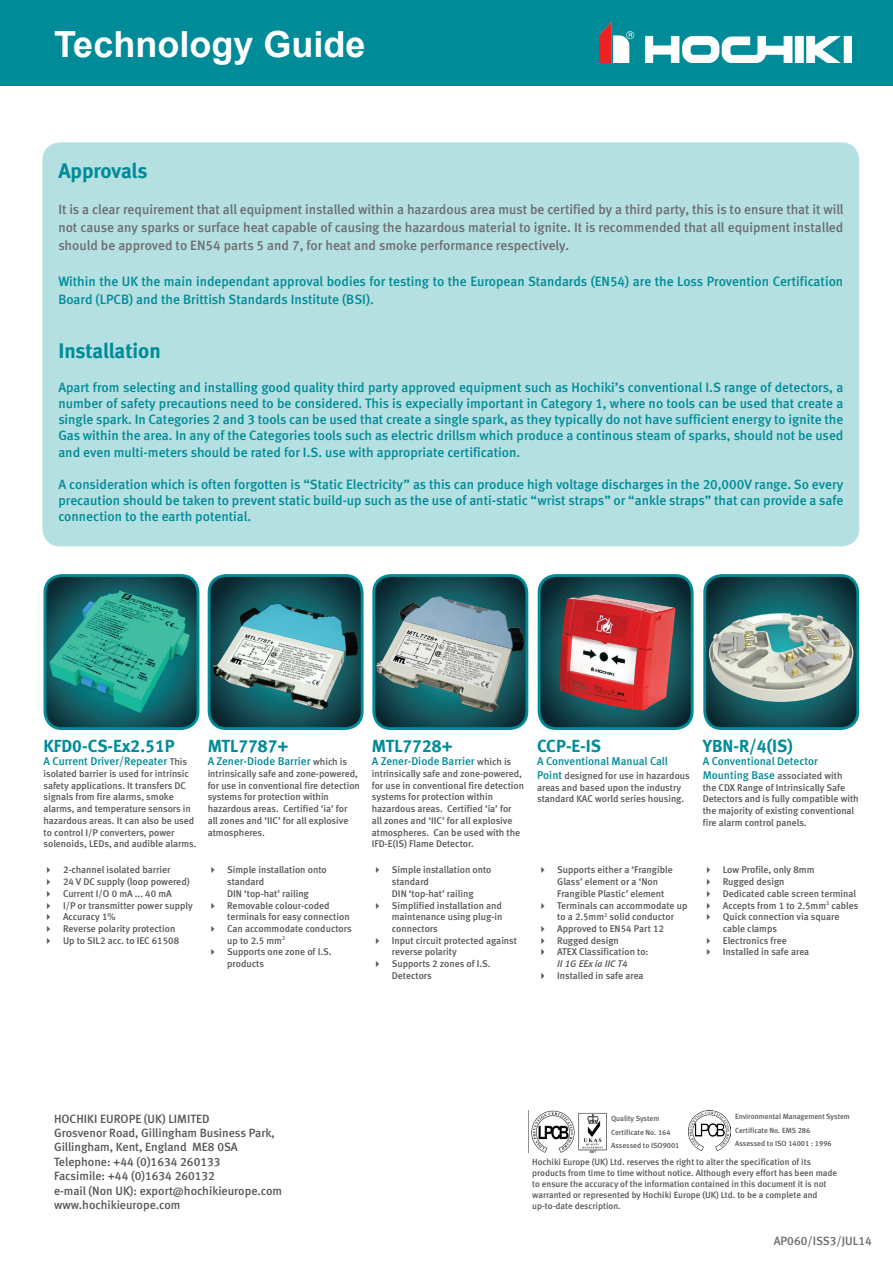
<style>
.page{position:relative;width:893px;height:1263px;background:#fff}
.page>*{position:absolute;margin:0;border:0;box-sizing:border-box;transform-origin:0 0}
.t1{font:700 36px "Arial";color:#fff}
.t2{font:21px "Meta Bold CE Lf";letter-spacing:-.005em;color:#008b98}
.t3{font:17.55px "Meta Bold CE Lf";color:#008b98}
.t4{font:13.5px/16.2px "Meta Medium CELF";color:#008b98;text-align:justify}
.t5{font:13.5px/18px "Meta Medium CELF";color:#6c6d70;text-align:justify}
.t6{font:12px/14.4px "Meta Medium CELF";color:#57585a}
.t7{font:12px "Meta Medium CELF";color:#6c6d70}
.t8{font:11.25px "Meta Medium CELF";color:#008b98}
.t9{font:9.75px/11.7px "Meta Medium CELF";color:#57585a}
.t10{font:italic 9.75px "Meta Medium LF";color:#57585a}
.t11{font:9px/10.8px "Meta Medium CELF";color:#57585a}
.t12{font:7.5px/13.5px "Meta Medium CELF";color:#57585a}
.s1{font-size:9.75px;color:#57585a}
.s2{font-size:11.25px;color:#008b98}
</style>
<div class="page">
<div style="left:0;top:0;width:893px;height:85px;background:#008b98"></div>
<img style="left:599px;top:21px;width:252px;height:42px">
<img style="left:531px;top:1110px;width:76px;height:43px">
<img style="left:688px;top:1110px;width:42px;height:41px">
<div style="left:42px;top:142px;width:817px;height:404px;background:#b5e0e1;border-radius:18px"></div>
<img style="left:45px;top:575px;width:153px;height:153px">
<div style="left:44px;top:574px;width:155px;height:156px;border:3px solid #008b98;border-radius:17px"></div>
<img style="left:209px;top:577px;width:151px;height:151px">
<div style="left:208px;top:574px;width:156px;height:156px;border:3px solid #008b98;border-radius:17px"></div>
<img style="left:376px;top:575px;width:151px;height:152px">
<div style="left:372px;top:574px;width:156px;height:156px;border:3px solid #008b98;border-radius:17px"></div>
<img style="left:539px;top:577px;width:151px;height:151px">
<div style="left:538px;top:574px;width:156px;height:156px;border:3px solid #008b98;border-radius:17px"></div>
<img style="left:707px;top:575px;width:151px;height:152px">
<div style="left:703px;top:574px;width:156px;height:156px;border:3px solid #008b98;border-radius:17px"></div>
<h1 class="t1" style="left:54px;top:20px;width:313px">Technology Guide</h1>
<h2 class="t2" style="left:58px;top:157px;width:91px">Approvals</h2>
<p class="t5" style="left:58px;top:200px;width:787px">It is a clear requirement that all equipment installed within a hazardous area must be certified by a third party, this is to ensure that it will not cause any sparks or surface heat capable of causing the hazardous material to ignite. It is recommended that all equipment installed should be approved to EN54 parts 5 and 7, for heat and smoke performance respectively.</p>
<h3 class="t4" style="left:58px;top:272px;width:786px;line-height:18px">Within the UK the main independant approval bodies for testing to the European Standards (EN54) are the Loss Provention Certification<br>Board (LPCB) and the Brittish Standards Institute (BSI).</h3>
<h2 class="t2" style="left:58px;top:337px;width:104px">Installation</h2>
<p class="t4" style="left:58px;top:379px;width:787px">Apart from selecting and installing good quality third party approved equipment such as Hochiki’s conventional I.S range of detectors, a number of safety precautions need to be considered. This is expecially important in Category 1, where no tools can be used that create a single spark. In Categories 2 and 3 tools can be used that create a single spark, as they typically do not have sufficient energy to ignite the Gas within the area. In any of the Categories tools such as electric drillsm which produce a continous steam of sparks, should not be used and even multi-meters should be rated for I.S. use with appropriate certification.</p>
<p class="t4" style="left:58px;top:476px;width:787px">A consideration which is often forgotten is “Static Electricity” as this can produce high voltage discharges in the 20,000V range. So every precaution should be taken to prevent static build-up such as the use of anti-static “wrist straps” or “ankle straps” that can provide a safe connection to the earth potential.</p>
<h3 class="t3" style="left:44px;top:735px;width:133px">KFD0-CS-Ex2.51P</h3>
<p class="t8" style="left:44px;top:754px;width:145px">A Current Driver/Repeater <span class="s1">This</span></p>
<p class="t9" style="left:44px;top:768px;width:154px">isolated barrier is used for intrinsic safety applications. It transfers DC signals from fire alarms, smoke alarms, and temperature sensors in hazardous areas. It can also be used to control I/P converters, power solenoids, LEDs, and audible alarms.</p>
<p class="t9" style="left:44px;top:864px;width:128px">✔ 2-channel isolated barrier</p>
<p class="t9" style="left:44px;top:876px;width:148px">✔ 24 V DC supply (loop powered)</p>
<p class="t9" style="left:44px;top:888px;width:130px">✔ Current I/O 0 mA ... 40 mA</p>
<p class="t9" style="left:44px;top:899px;width:151px">✔ I/P or transmitter power supply</p>
<p class="t9" style="left:44px;top:911px;width:74px">✔ Accuracy 1%</p>
<p class="t9" style="left:44px;top:923px;width:133px">✔ Reverse polarity protection</p>
<p class="t9" style="left:44px;top:934px;width:137px">✔ Up to SIL2 acc. to IEC 61508</p>
<h3 class="t3" style="left:208px;top:735px;width:82px">MTL7787+</h3>
<p class="t8" style="left:208px;top:754px;width:141px">A Zener-Diode Barrier <span class="s1">which is</span></p>
<p class="t9" style="left:208px;top:768px;width:154px">intrinsically safe and zone-powered, for use in conventional fire detection systems for protection within hazardous areas. Certified ‘ia’ for all zones and ‘IIC’ for all explosive atmospheres.</p>
<p class="t9" style="left:227px;top:864px;width:101px;text-indent:-20px">✔ Simple installation onto standard<br>DIN ‘top-hat’ railing</p>
<p class="t9" style="left:227px;top:899px;width:124px;text-indent:-20px">✔ Removable colour-coded terminals for easy connection</p>
<p class="t9" style="left:227px;top:923px;width:126px;text-indent:-20px">✔ Can accommodate conductors up to 2.5 mm<sup>2</sup></p>
<p class="t9" style="left:227px;top:946px;width:106px;text-indent:-20px">✔ Supports one zone of I.S. products</p>
<h3 class="t3" style="left:372px;top:735px;width:82px">MTL7728+</h3>
<p class="t8" style="left:372px;top:754px;width:141px">A Zener-Diode Barrier <span class="s1">which is</span></p>
<p class="t9" style="left:372px;top:768px;width:154px">intrinsically safe and zone-powered, for use in conventional fire detection systems for protection within hazardous areas. Certified ‘ia’ for all zones and ‘IIC’ for all explosive atmospheres. Can be used with the IFD-E(IS) Flame Detector.</p>
<p class="t9" style="left:392px;top:864px;width:101px;text-indent:-20px">✔ Simple installation onto standard<br>DIN ‘top-hat’ railing</p>
<p class="t9" style="left:392px;top:899px;width:112px;text-align:justify;text-indent:-20px">✔ Simplified installation and maintenance using plug-in connectors</p>
<p class="t9" style="left:392px;top:934px;width:127px;text-indent:-20px">✔ Input circuit protected against reverse polarity</p>
<p class="t9" style="left:392px;top:958px;width:100px;text-indent:-20px">✔ Supports 2 zones of I.S.<br>Detectors</p>
<h3 class="t3" style="left:537px;top:735px;width:65px">CCP-E-IS</h3>
<p class="t8" style="left:537px;top:754px;width:132px">A Conventional Manual Call</p>
<p class="t9" style="left:537px;top:770px;width:154px"><span class="s2">Point</span> designed for use in hazardous areas and based upon the industry standard KAC world series housing.</p>
<p class="t9" style="left:557px;top:864px;width:117px;text-indent:-20px">✔ Supports either a ‘Frangible<br>Glass’ element or a ‘Non<br>Frangible Plastic’ element</p>
<p class="t9" style="left:557px;top:899px;width:132px;text-indent:-20px">✔ Terminals can accommodate up to a 2.5mm<sup>2</sup> solid conductor</p>
<p class="t9" style="left:538px;top:923px;width:128px">✔ Approved to EN54 Part 12</p>
<p class="t9" style="left:538px;top:934px;width:83px">✔ Rugged design</p>
<p class="t9" style="left:538px;top:946px;width:112px">✔ ATEX Classification to:</p>
<p class="t10" style="left:557px;top:958px;width:72px">II 1G EEx ia IIC T4</p>
<p class="t9" style="left:538px;top:970px;width:107px">✔ Installed in safe area</p>
<h3 class="t3" style="left:703px;top:735px;width:92px">YBN-R/4(IS)</h3>
<p class="t8" style="left:703px;top:754px;width:117px">A Conventional Detector</p>
<p class="t9" style="left:703px;top:770px;width:157px"><span class="s2">Mounting Base</span> associated with<br>the CDX Range of Intrinsically Safe Detectors and is fully compatible with the majority of existing conventional fire alarm control panels.</p>
<p class="t9" style="left:703px;top:864px;width:113px">✔ Low Profile, only 8mm</p>
<p class="t9" style="left:703px;top:876px;width:83px">✔ Rugged design</p>
<p class="t9" style="left:703px;top:888px;width:154px">✔ Dedicated cable screen terminal</p>
<p class="t9" style="left:703px;top:899px;width:157px">✔ Accepts from 1 to 2.5mm<sup>2</sup> cables</p>
<p class="t9" style="left:723px;top:911px;width:118px;text-indent:-20px">✔ Quick connection via square cable clamps</p>
<p class="t9" style="left:703px;top:934px;width:85px">✔ Electronics free</p>
<p class="t9" style="left:703px;top:946px;width:107px">✔ Installed in safe area</p>
<p class="t6" style="left:54px;top:1111px;width:230px">HOCHIKI EUROPE (UK) LIMITED<br>Grosvenor Road, Gillingham Business Park, Gillingham, Kent, England ME8 0SA Telephone: +44 (0)1634 260133<br>Facsimile: +44 (0)1634 260132<br>e-mail (Non UK): export@hochikieurope.com www.hochikieurope.com</p>
<p class="t12" style="left:611px;top:1112px;width:70px">Quality System<br>Certificate No. 164<br>Assessed to ISO9001</p>
<p class="t12" style="left:735px;top:1110px;width:116px">Environmental Management System<br>Certificate No. EMS 286<br>Assessed to ISO 14001 : 1996</p>
<p class="t11" style="left:532px;top:1157px;width:306px">Hochiki Europe (UK) Ltd. reserves the right to alter the specification of its products from time to time without notice. Although every effort has been made to ensure the accuracy of the information contained in this document it is not warranted or represented by Hochiki Europe (UK) Ltd. to be a complete and up-to-date description.</p>
<p class="t7" style="left:774px;top:1233px;width:100px">AP060/ISS3/JUL14</p>
</div>
